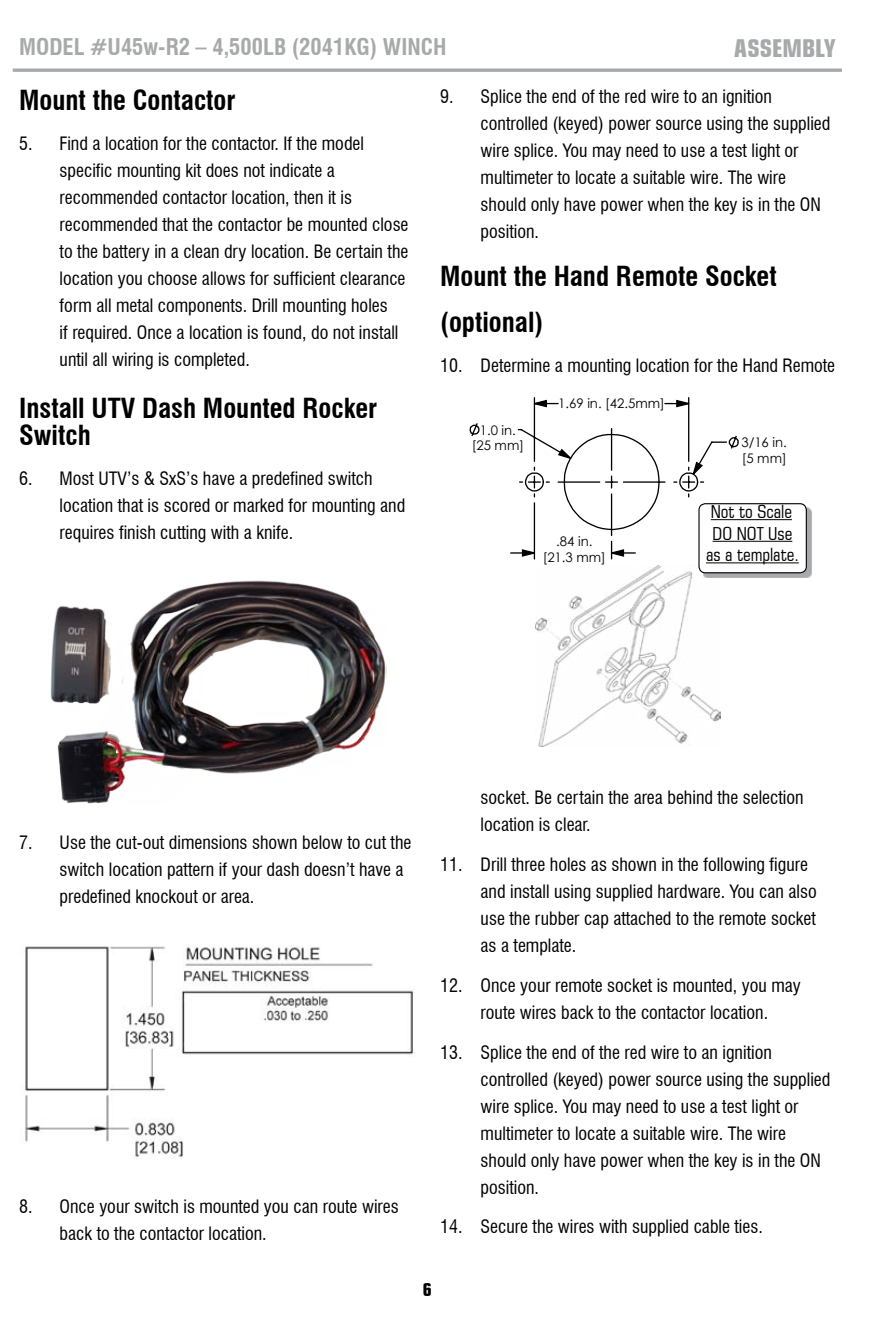
<style>
.page{position:relative;width:893px;height:1340px;background:#fff}
.page>*{position:absolute;margin:0;border:0;box-sizing:border-box;transform-origin:0 0}
.t1{font:700 condensed 27px/27px "Swiss 721 BT";color:#000}
.t2{font:700 condensed 24.75px "Square 721 BT";color:#a7a9ac}
.t3{font:700 condensed 22.5px "Swiss 721 BT";color:#a7a9ac}
.t4{font:condensed 18px/27px "Swiss 721 BT";color:#000}
.t5{font:condensed 18px/21.6px "Square 721 BT";color:#000;text-align:center}
.t6{font:700 condensed 18px "Square 721 BT";color:#000}
.t7{font:13.28px/15.8px "Century Gothic";color:#000;text-align:center}
</style>
<div class="page">
<svg style="left:13px;top:68px;width:829px;height:4px;background:#b4b6b8"></svg>
<svg style="left:469px;top:423px;width:11px;height:13px"></svg>
<svg style="left:510px;top:397px;width:229px;height:163px"></svg>
<img style="left:536px;top:565px;width:185px;height:181px">
<svg style="left:703px;top:507px;width:108px;height:71px"></svg>
<div style="left:699px;top:503px;width:107px;height:70px;background:#fff;border-radius:6px"></div>
<hr style="left:711px;top:519px;width:81px;height:1px;background:#000">
<hr style="left:713px;top:541px;width:79px;height:1px;background:#000">
<hr style="left:706px;top:562px;width:93px;height:1px;background:#000">
<div style="left:698px;top:503px;width:109px;height:70px;border:1px solid #000;border-radius:6px"></div>
<img style="left:50px;top:580px;width:336px;height:224px">
<img style="left:25px;top:945px;width:390px;height:212px">
<p class="t3" style="left:19px;top:34px;width:429px">MODEL #U45w-R2 – 4,500LB (2041KG) WINCH</p>
<h2 class="t2" style="left:734px;top:33px;width:28px">ASSEMBL</h2>
<h2 class="t2" style="left:824px;top:33px;width:13px">Y</h2>
<h1 class="t1" style="left:19px;top:87px;width:218px">Mount the Contactor</h1>
<p class="t4" style="left:60px;top:130px;width:350px;text-indent:-40px">5. Find a location for the contactor. If the model specific mounting kit does not indicate a recommended contactor location, then it is recommended that the contactor be mounted close to the battery in a clean dry location. Be certain the location you choose allows for sufficient clearance form all metal components. Drill mounting holes<br>if required. Once a location is found, do not install until all wiring is completed.</p>
<h1 class="t1" style="left:19px;top:395px;width:360px">Install UTV Dash Mounted Rocker<br>Switch</h1>
<p class="t4" style="left:60px;top:465px;width:347px;text-indent:-40px">6. Most UTV’s &amp; SxS’s have a predefined switch location that is scored or marked for mounting and requires finish cutting with a knife.</p>
<p class="t4" style="left:481px;top:83px;width:351px;text-indent:-40px">9. Splice the end of the red wire to an ignition controlled (keyed) power source using the supplied wire splice. You may need to use a test light or multimeter to locate a suitable wire. The wire should only have power when the key is in the ON position.</p>
<h1 class="t1" style="left:440px;top:253px;width:338px;line-height:46.1px">Mount the Hand Remote Socket (optional)</h1>
<p class="t4" style="left:440px;top:352px;width:397px">10. Determine a mounting location for the Hand Remote</p>
<p class="t7" style="left:558px;top:395px;width:108px">1.69 in. [42.5mm]</p>
<p class="t7" style="left:472px;top:422px;width:54px">1.0 in. [25 mm]</p>
<p class="t7" style="left:741px;top:434px;width:47px;text-align:left">3/16 in. [5 mm]</p>
<p class="t5" style="left:706px;top:500px;width:94px">Not to Scale<br>DO NOT Use as a template.</p>
<p class="t7" style="left:543px;top:533px;width:65px">.84 in. [21.3 mm]</p>
<p class="t4" style="left:60px;top:829px;width:353px;text-indent:-40px">7. Use the cut-out dimensions shown below to cut the switch location pattern if your dash doesn’t have a predefined knockout or area.</p>
<p class="t4" style="left:60px;top:1192px;width:341px;text-indent:-40px">8. Once your switch is mounted you can route wires back to the contactor location.</p>
<p class="t4" style="left:481px;top:784px;width:324px">socket. Be certain the area behind the selection location is clear.</p>
<p class="t4" style="left:481px;top:851px;width:338px;text-indent:-40px">11. Drill three holes as shown in the following figure and install using supplied hardware. You can also use the rubber cap attached to the remote socket as a template.</p>
<p class="t4" style="left:440px;top:971px;width:362px;text-align:center">12. Once your remote socket is mounted, you may route wires back to the contactor location.</p>
<p class="t4" style="left:481px;top:1038px;width:351px;text-indent:-40px">13. Splice the end of the red wire to an ignition controlled (keyed) power source using the supplied wire splice. You may need to use a test light or multimeter to locate a suitable wire. The wire should only have power when the key is in the ON position.</p>
<p class="t4" style="left:440px;top:1213px;width:324px">14. Secure the wires with supplied cable ties.</p>
<p class="t6" style="left:423px;top:1278px;width:10px">6</p>
</div>
